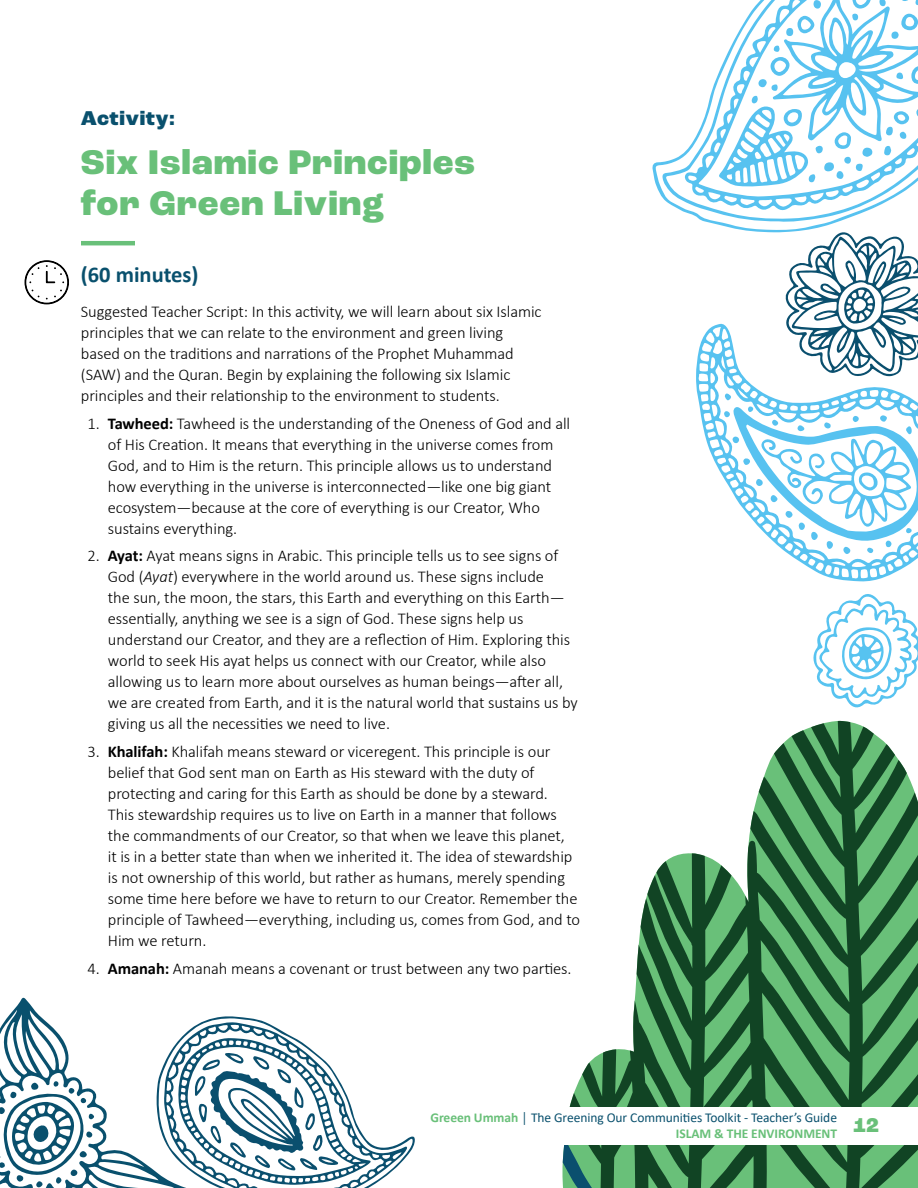
<style>
.page{position:relative;width:918px;height:1188px;background:#fff}
.page>*{position:absolute;margin:0;border:0;box-sizing:border-box;transform-origin:0 0}
.t1{font:800 36px/41.4px "Roc Grotesk";letter-spacing:.025em;color:#69c079}
.t2{font:700 22.5px "Calibri";color:#09506d}
.t3{font:800 21px "Roc Grotesk";letter-spacing:.025em;color:#09506d}
.t4{font:300 16.5px/21px "Calibri";letter-spacing:-.005em;color:#000}
.t5{font:13.5px/16.5px "Calibri";letter-spacing:-.005em;color:#09506d}
.s1{font-weight:700}
.s2{font-style:italic}
.s3{font-weight:700;color:#69c079}
</style>
<div class="page">
<hr style="left:81px;top:241px;width:54px;height:4px;background:#69c079">
<svg style="left:24px;top:260px;width:45px;height:45px"></svg>
<svg style="left:563px;top:1145px;width:6px;height:43px"></svg>
<svg style="left:569px;top:721px;width:349px;height:467px"></svg>
<svg style="left:652px;top:162px;width:182px;height:70px"></svg>
<svg style="left:662px;top:153px;width:202px;height:70px"></svg>
<svg style="left:684px;top:75px;width:226px;height:137px"></svg>
<svg style="left:718px;top:0;width:200px;height:187px"></svg>
<svg style="left:785px;top:230px;width:133px;height:93px"></svg>
<svg style="left:696px;top:323px;width:222px;height:259px"></svg>
<svg style="left:723px;top:393px;width:195px;height:162px"></svg>
<svg style="left:813px;top:594px;width:105px;height:114px"></svg>
<svg style="left:0;top:997px;width:407px;height:191px"></svg>
<div style="left:418px;top:1107px;width:500px;height:38px;background:#fff"></div>
<p class="t3" style="left:81px;top:105px;width:96px">Activity:</p>
<h1 class="t1" style="left:81px;top:142px;width:396px">Six Islamic Principles for Green Living</h1>
<h2 class="t2" style="left:81px;top:259px;width:119px">(60 minutes)</h2>
<p class="t4" style="left:81px;top:301px;width:462px">Suggested Teacher Script: In this activity, we will learn about six Islamic principles that we can relate to the environment and green living based on the traditions and narrations of the Prophet Muhammad (SAW) and the Quran. Begin by explaining the following six Islamic principles and their relationship to the environment to students.</p>
<p class="t4" style="left:108px;top:412px;width:464px;text-indent:-20px">1. <span class="s1">Tawheed:</span> Tawheed is the understanding of the Oneness of God and all of His Creation. It means that everything in the universe comes from God, and to Him is the return. This principle allows us to understand how everything in the universe is interconnected—like one big giant ecosystem—because at the core of everything is our Creator, Who sustains everything.</p>
<p class="t4" style="left:108px;top:545px;width:471px;text-indent:-20px">2. <span class="s1">Ayat:</span> Ayat means signs in Arabic. This principle tells us to see signs of God (<span class="s2">Ayat</span>) everywhere in the world around us. These signs include<br>the sun, the moon, the stars, this Earth and everything on this Earth— essentially, anything we see is a sign of God. These signs help us understand our Creator, and they are a reflection of Him. Exploring this world to seek His ayat helps us connect with our Creator, while also allowing us to learn more about ourselves as human beings—after all, we are created from Earth, and it is the natural world that sustains us by giving us all the necessities we need to live.</p>
<p class="t4" style="left:108px;top:741px;width:474px;text-indent:-20px">3. <span class="s1">Khalifah:</span> Khalifah means steward or viceregent. This principle is our belief that God sent man on Earth as His steward with the duty of protecting and caring for this Earth as should be done by a steward.<br>This stewardship requires us to live on Earth in a manner that follows the commandments of our Creator, so that when we leave this planet,<br>it is in a better state than when we inherited it. The idea of stewardship is not ownership of this world, but rather as humans, merely spending some time here before we have to return to our Creator. Remember the principle of Tawheed—everything, including us, comes from God, and to Him we return.</p>
<p class="t4" style="left:88px;top:958px;width:486px">4. <span class="s1">Amanah:</span> Amanah means a covenant or trust between any two parties.</p>
<p class="t5" style="left:676px;top:1109px;width:205px;text-indent:-245px"><span class="s3">Greeen Ummah</span> <span class="s1">│</span> The Greening Our Communities Toolkit - Teacher’s Guide<br><span class="s3">ISLAM &amp; THE ENVIRONMENT</span> <sup>12</sup></p>
</div>
